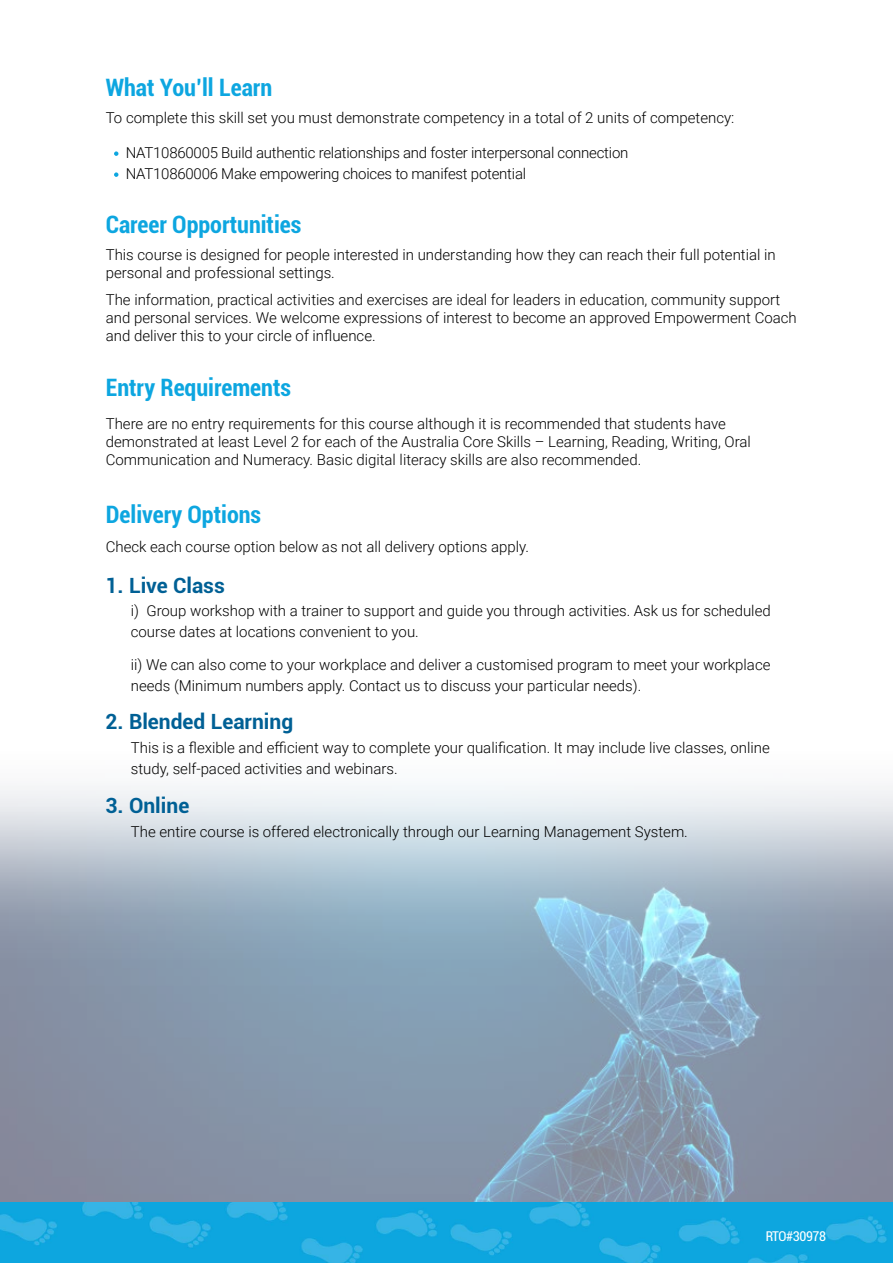
<style>
.page{position:relative;width:893px;height:1263px;background:#fff}
.page>*{position:absolute;margin:0;border:0;box-sizing:border-box;transform-origin:0 0}
.t1{font:700 condensed 24px "Roboto";color:#0da6e0}
.t2{font:700 21px "Roboto";color:#006095}
.t3{font:300 15px/18px "Roboto";color:#000}
.t4{font:condensed 13.5px "Roboto";letter-spacing:-.03em;color:#fff}
</style>
<div class="page">
<img style="left:1px;top:786px;width:891px;height:416px">
<img style="left:0;top:1202px;width:893px;height:61px">
<svg style="left:114px;top:151px;width:4px;height:5px"></svg>
<svg style="left:114px;top:172px;width:4px;height:5px"></svg>
<h1 class="t1" style="left:106px;top:71px;width:168px">What You’ll Learn</h1>
<p class="t3" style="left:106px;top:109px;width:630px">To complete this skill set you must demonstrate competency in a total of 2 units of competency:</p>
<p class="t3" style="left:126px;top:141px;width:504px;line-height:21px">NAT10860005 Build authentic relationships and foster interpersonal connection<br>NAT10860006 Make empowering choices to manifest potential</p>
<h1 class="t1" style="left:106px;top:208px;width:197px">Career Opportunities</h1>
<p class="t3" style="left:106px;top:245px;width:671px">This course is designed for people interested in understanding how they can reach their full potential in personal and professional settings.</p>
<p class="t3" style="left:106px;top:290px;width:692px">The information, practical activities and exercises are ideal for leaders in education, community support and personal services. We welcome expressions of interest to become an approved Empowerment Coach and deliver this to your circle of influence.</p>
<h1 class="t1" style="left:106px;top:371px;width:187px">Entry Requirements</h1>
<p class="t3" style="left:106px;top:415px;width:647px">There are no entry requirements for this course although it is recommended that students have demonstrated at least Level 2 for each of the Australia Core Skills – Learning, Reading, Writing, Oral<br>Communication and Numeracy. Basic digital literacy skills are also recommended.</p>
<h1 class="t1" style="left:106px;top:497px;width:157px">Delivery Options</h1>
<p class="t3" style="left:106px;top:538px;width:425px">Check each course option below as not all delivery options apply.</p>
<h2 class="t2" style="left:106px;top:570px;width:121px">1. Live Class</h2>
<p class="t3" style="left:131px;top:600px;width:641px;line-height:21px">i) Group workshop with a trainer to support and guide you through activities. Ask us for scheduled course dates at locations convenient to you.</p>
<p class="t3" style="left:131px;top:654px;width:641px;line-height:21px">ii) We can also come to your workplace and deliver a customised program to meet your workplace needs (Minimum numbers apply. Contact us to discuss your particular needs).</p>
<h2 class="t2" style="left:106px;top:707px;width:189px">2. Blended Learning</h2>
<p class="t3" style="left:131px;top:736px;width:640px;line-height:21px">This is a flexible and efficient way to complete your qualification. It may include live classes, online study, self-paced activities and webinars.</p>
<h2 class="t2" style="left:106px;top:791px;width:85px">3. Online</h2>
<p class="t3" style="left:131px;top:822px;width:558px">The entire course is offered electronically through our Learning Management System.</p>
<p class="t4" style="left:766px;top:1227px;width:62px">RTO#30978</p>
</div>
